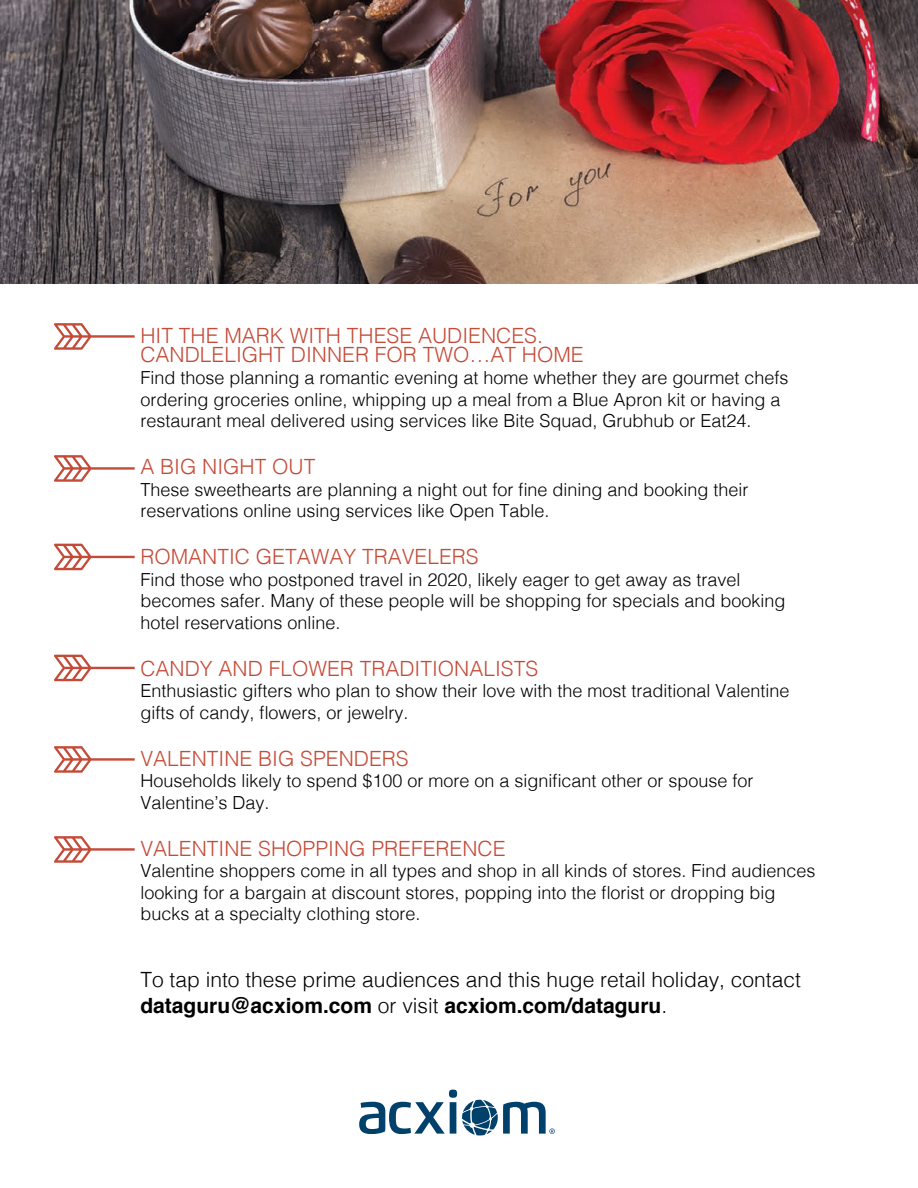
<style>
.page{position:relative;width:918px;height:1188px;background:#fff}
.page>*{position:absolute;margin:0;border:0;box-sizing:border-box;transform-origin:0 0}
.t1{font:300 21px/19.5px "Helvetica";color:#c44b38}
.t2{font:300 21px/25.2px "Helvetica";color:#000}
.t3{font:300 18px/21.6px "Helvetica";color:#000}
.s1{font-weight:700}
</style>
<div class="page">
<svg style="left:359px;top:1090px;width:196px;height:45px"></svg>
<img style="left:0;top:0;width:918px;height:284px">
<svg style="left:54px;top:323px;width:81px;height:27px"></svg>
<svg style="left:54px;top:455px;width:81px;height:27px"></svg>
<svg style="left:54px;top:544px;width:81px;height:26px"></svg>
<svg style="left:54px;top:655px;width:81px;height:26px"></svg>
<svg style="left:54px;top:746px;width:81px;height:27px"></svg>
<svg style="left:54px;top:836px;width:81px;height:27px"></svg>
<p class="t1" style="left:140px;top:324px;width:445px">HIT THE MARK WITH THESE AUDIENCES.<br>CANDLELIGHT DINNER FOR TWO…AT HOME</p>
<p class="t3" style="left:140px;top:366px;width:650px">Find those planning a romantic evening at home whether they are gourmet chefs ordering groceries online, whipping up a meal from a Blue Apron kit or having a restaurant meal delivered using services like Bite Squad, Grubhub or Eat24.</p>
<p class="t1" style="left:140px;top:455px;width:177px">A BIG NIGHT OUT</p>
<p class="t3" style="left:140px;top:477px;width:610px">These sweethearts are planning a night out for fine dining and booking their reservations online using services like Open Table.</p>
<p class="t1" style="left:140px;top:545px;width:340px">ROMANTIC GETAWAY TRAVELERS</p>
<p class="t3" style="left:140px;top:567px;width:647px">Find those who postponed travel in 2020, likely eager to get away as travel becomes safer. Many of these people will be shopping for specials and booking hotel reservations online.</p>
<p class="t1" style="left:140px;top:657px;width:399px">CANDY AND FLOWER TRADITIONALISTS</p>
<p class="t3" style="left:140px;top:679px;width:651px">Enthusiastic gifters who plan to show their love with the most traditional Valentine gifts of candy, flowers, or jewelry.</p>
<p class="t1" style="left:140px;top:747px;width:270px">VALENTINE BIG SPENDERS</p>
<p class="t3" style="left:140px;top:769px;width:615px">Households likely to spend $100 or more on a significant other or spouse for<br>Valentine’s Day.</p>
<p class="t1" style="left:140px;top:837px;width:367px">VALENTINE SHOPPING PREFERENCE</p>
<p class="t3" style="left:140px;top:859px;width:677px">Valentine shoppers come in all types and shop in all kinds of stores. Find audiences looking for a bargain at discount stores, popping into the florist or dropping big bucks at a specialty clothing store.</p>
<p class="t2" style="left:140px;top:966px;width:662px">To tap into these prime audiences and this huge retail holiday, contact <span class="s1">dataguru@acxiom.com</span> or visit <span class="s1">acxiom.com/dataguru</span>.</p>
</div>
